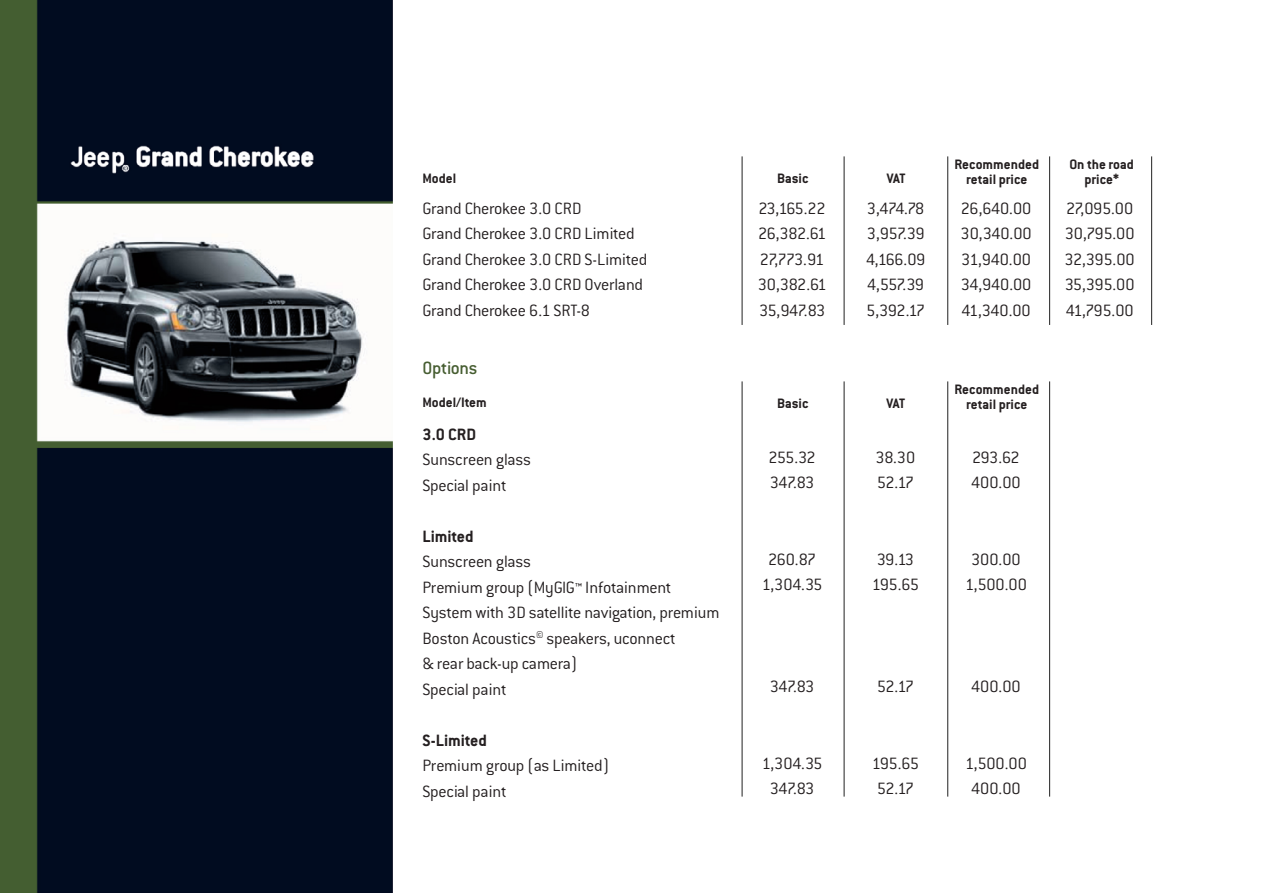
<style>
.page{position:relative;width:1263px;height:893px;background:#fff}
.page>*{position:absolute;margin:0;border:0;box-sizing:border-box;transform-origin:0 0}
.t1{font:500 19.5px "Conduit ITC";letter-spacing:-.015em;color:#475e32}
.t2{font:300 18px/25.5px "Conduit ITC";letter-spacing:-.015em;color:#241f20}
.t3{font:700 18px "Conduit ITC";color:#241f20}
.t4{font:300 18px/25.5px "Conduit ITC";letter-spacing:-.035em;color:#241f20;text-align:center}
.t5{font:300 18px/25.5px "Conduit ITC";letter-spacing:-.045em;color:#241f20}
.t6{font:700 15px/15px "Conduit ITC";color:#241f20;text-align:center}
</style>
<div class="page">
<img style="left:0;top:0;width:393px;height:893px">
<hr style="left:742px;top:156px;width:1px;height:169px;background:#212121">
<hr style="left:844px;top:156px;width:1px;height:169px;background:#212121">
<hr style="left:947px;top:156px;width:1px;height:169px;background:#212121">
<hr style="left:1049px;top:156px;width:1px;height:169px;background:#212121">
<hr style="left:1151px;top:156px;width:1px;height:169px;background:#212121">
<hr style="left:742px;top:381px;width:1px;height:416px;background:#212121">
<hr style="left:844px;top:381px;width:1px;height:416px;background:#212121">
<hr style="left:947px;top:381px;width:1px;height:416px;background:#212121">
<hr style="left:1049px;top:381px;width:1px;height:416px;background:#212121">
<p class="t6" style="left:423px;top:171px;width:35px">Model</p>
<p class="t6" style="left:777px;top:171px;width:33px">Basic</p>
<p class="t6" style="left:887px;top:171px;width:20px">VAT</p>
<p class="t2" style="left:423px;top:196px;width:226px">Grand Cherokee 3.0 CRD<br>Grand Cherokee 3.0 CRD Limited<br>Grand Cherokee 3.0 CRD S-Limited<br>Grand Cherokee 3.0 CRD Overland<br>Grand Cherokee 6.1 SRT-8</p>
<p class="t2" style="left:866px;top:196px;width:61px;text-align:justify">3,474.78<br>3,957.39<br>4,166.09<br>4,557.39<br>5,392.17</p>
<p class="t2" style="left:758px;top:196px;width:70px;text-align:justify">23,165.22<br>26,382.61<br>27,773.91<br>30,382.61<br>35,947.83</p>
<p class="t1" style="left:423px;top:357px;width:56px">Options</p>
<p class="t6" style="left:423px;top:394px;width:66px">Model/Item</p>
<p class="t3" style="left:423px;top:424px;width:55px">3.0 CRD</p>
<p class="t2" style="left:423px;top:447px;width:110px">Sunscreen glass<br>Special paint</p>
<p class="t3" style="left:423px;top:526px;width:53px">Limited</p>
<p class="t2" style="left:423px;top:549px;width:298px">Sunscreen glass<br>Premium group (MyGIG™ Infotainment<br>System with 3D satellite navigation, premium<br>Boston Acoustics<sup>©</sup> speakers, uconnect<br>&amp; rear back-up camera)<br>Special paint</p>
<p class="t3" style="left:423px;top:730px;width:66px">S-Limited</p>
<p class="t2" style="left:423px;top:753px;width:188px">Premium group (as Limited)<br>Special paint</p>
<p class="t6" style="left:777px;top:396px;width:33px">Basic</p>
<p class="t5" style="left:768px;top:445px;width:49px">255.32<br>347.83</p>
<p class="t2" style="left:762px;top:547px;width:62px;text-align:center">260.87<br>1,304.35</p>
<p class="t2" style="left:770px;top:674px;width:46px">347.83</p>
<p class="t4" style="left:762px;top:751px;width:62px">1,304.35<br>347.83</p>
<p class="t6" style="left:887px;top:396px;width:20px">VAT</p>
<p class="t2" style="left:875px;top:445px;width:41px">38.30<br>52.17</p>
<p class="t2" style="left:872px;top:547px;width:49px">39.13<br>195.65</p>
<p class="t2" style="left:877px;top:674px;width:39px">52.17</p>
<p class="t2" style="left:872px;top:751px;width:49px">195.65<br>52.17</p>
<p class="t6" style="left:954px;top:156px;width:86px">Recommended retail price</p>
<p class="t2" style="left:960px;top:196px;width:73px;text-align:justify">26,640.00<br>30,340.00<br>31,940.00<br>34,940.00<br>41,340.00</p>
<p class="t6" style="left:954px;top:381px;width:86px">Recommended retail price</p>
<p class="t2" style="left:971px;top:445px;width:51px">293.62<br>400.00</p>
<p class="t2" style="left:965px;top:547px;width:63px;text-align:center">300.00<br>1,500.00</p>
<p class="t6" style="left:1069px;top:156px;width:66px">On the road price*</p>
<p class="t2" style="left:1065px;top:196px;width:72px;text-align:justify">27,095.00<br>30,795.00<br>32,395.00<br>35,395.00<br>41,795.00</p>
<p class="t2" style="left:971px;top:674px;width:51px">400.00</p>
<p class="t2" style="left:965px;top:751px;width:63px;text-align:center">1,500.00<br>400.00</p>
</div>
